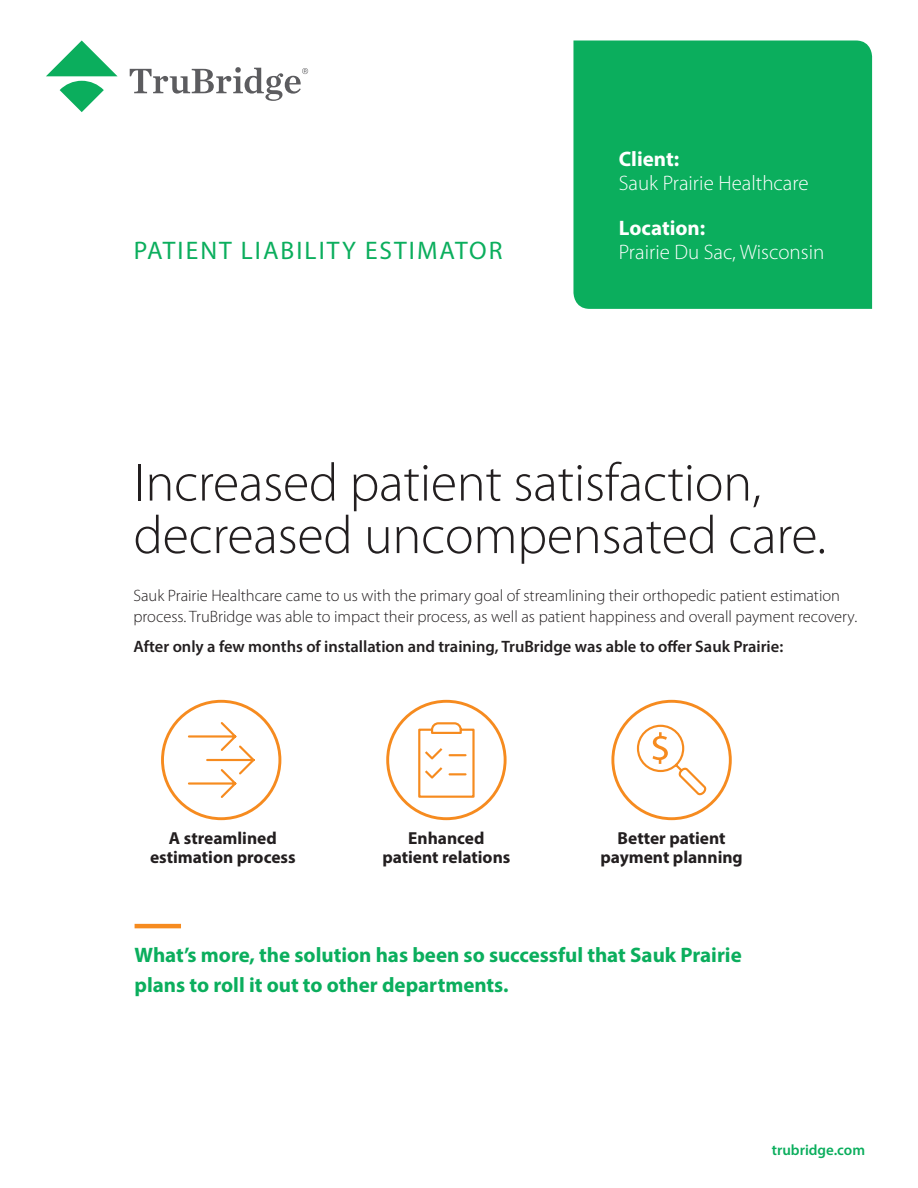
<style>
.page{position:relative;width:918px;height:1188px;background:#fff}
.page>*{position:absolute;margin:0;border:0;box-sizing:border-box;transform-origin:0 0}
.Headline{font:300 54px/52.5px "Myriad Pro";letter-spacing:-.005em;color:#231f20}
.t1{font:25.5px "Myriad Pro";letter-spacing:.08em;color:#0bae5d}
.body{font:700 21px/30px "Myriad Pro";color:#0bae5d}
.t2{font:300 21px/24px "Myriad Pro";color:#fff}
.body-2{font:700 17.4px/18.9px "Myriad Pro";color:#231f20;text-align:center}
.body-3{font:300 16.5px/21px "Myriad Pro";color:#231f20}
.body-4{font:600 16.5px "Myriad Pro";color:#231f20}
.t3{font:600 15px "Myriad Pro";color:#0bae5d}
.s1{font-weight:700}
</style>
<div class="page">
<svg style="left:46px;top:40px;width:72px;height:72px"></svg>
<svg style="left:130px;top:67px;width:178px;height:34px"></svg>
<div style="left:573px;top:40px;width:299px;height:269px;background:#0bae5d"></div>
<hr style="left:135px;top:924px;width:46px;height:4px;background:#f68b1f">
<svg style="left:188px;top:722px;width:67px;height:76px"></svg>
<div style="left:161px;top:700px;width:120px;height:120px;border:3px solid #f68b1f;border-radius:50%"></div>
<div style="left:386px;top:700px;width:121px;height:120px;border:3px solid #f68b1f;border-radius:50%"></div>
<svg style="left:636px;top:724px;width:71px;height:72px"></svg>
<div style="left:611px;top:700px;width:121px;height:120px;border:3px solid #f68b1f;border-radius:50%"></div>
<svg style="left:418px;top:722px;width:57px;height:76px"></svg>
<p class="t1" style="left:134px;top:237px;width:370px">PATIENT LIABILITY ESTIMATOR</p>
<p class="t2" style="left:619px;top:147px;width:191px"><span class="s1">Client:<br></span>Sauk Prairie Healthcare</p>
<p class="t2" style="left:619px;top:216px;width:207px"><span class="s1">Location:<br></span>Prairie Du Sac, Wisconsin</p>
<p class="Headline" style="left:133px;top:457px;width:694px">Increased patient satisfaction, decreased uncompensated care.</p>
<p class="body-3" style="left:133px;top:585px;width:725px">Sauk Prairie Healthcare came to us with the primary goal of streamlining their orthopedic patient estimation process. TruBridge was able to impact their process, as well as patient happiness and overall payment recovery.</p>
<p class="body-4" style="left:133px;top:636px;width:651px">After only a few months of installation and training, TruBridge was able to offer Sauk Prairie:</p>
<p class="body-2" style="left:150px;top:828px;width:147px">A streamlined estimation process</p>
<p class="body-2" style="left:382px;top:828px;width:130px">Enhanced patient relations</p>
<p class="body-2" style="left:600px;top:828px;width:144px">Better patient payment planning</p>
<p class="body" style="left:135px;top:939px;width:609px">What’s more, the solution has been so successful that Sauk Prairie plans to roll it out to other departments.</p>
<p class="t3" style="left:772px;top:1140px;width:95px">trubridge.com</p>
</div>
